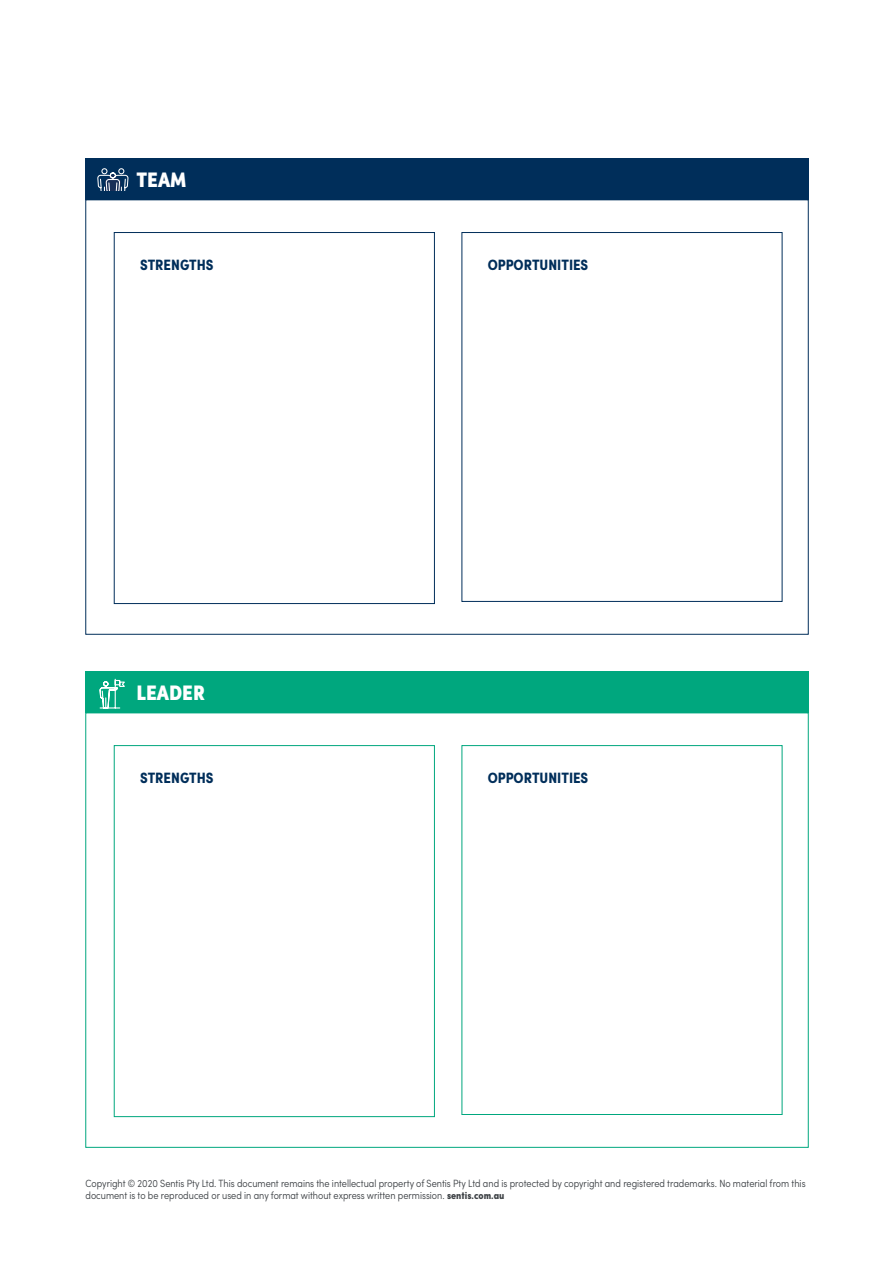
<style>
.page{position:relative;width:893px;height:1263px;background:#fff}
.page>*{position:absolute;margin:0;border:0;box-sizing:border-box;transform-origin:0 0}
.t1{font:900 condensed 21px "Sofia Pro";color:#fff}
.t2{font:700 condensed 15px "Sofia Pro";color:#002e5a}
.t3{font:300 condensed 10.5px/12.6px "Sofia Pro";color:#3d4145}
.s1{font-weight:700}
</style>
<div class="page">
<div style="left:85px;top:200px;width:723px;height:435px;background:#fff;border:1px solid #002e5a"></div>
<div style="left:85px;top:713px;width:723px;height:435px;background:#fff;border:1px solid #00a77e"></div>
<div style="left:85px;top:159px;width:723px;height:41px;background:#002e5a"></div>
<div style="left:85px;top:672px;width:723px;height:41px;background:#00a77e"></div>
<div style="left:114px;top:232px;width:321px;height:372px;border:1px solid #002e5a"></div>
<div style="left:114px;top:745px;width:321px;height:372px;border:1px solid #00a77e"></div>
<div style="left:462px;top:232px;width:320px;height:370px;border:1px solid #002e5a"></div>
<div style="left:462px;top:745px;width:320px;height:370px;border:1px solid #00a77e"></div>
<svg style="left:99px;top:671px;width:28px;height:44px"></svg>
<svg style="left:97px;top:168px;width:31px;height:23px"></svg>
<h1 class="t1" style="left:136px;top:167px;width:52px">TEAM</h1>
<h2 class="t2" style="left:140px;top:255px;width:75px">STRENGTHS</h2>
<h1 class="t1" style="left:136px;top:680px;width:70px">LEADER</h1>
<h2 class="t2" style="left:140px;top:768px;width:75px">STRENGTHS</h2>
<h2 class="t2" style="left:488px;top:255px;width:102px">OPPORTUNITIES</h2>
<h2 class="t2" style="left:488px;top:768px;width:102px">OPPORTUNITIES</h2>
<p class="t3" style="left:86px;top:1176px;width:722px">Copyright © 2020 Sentis Pty Ltd. This document remains the intellectual property of Sentis Pty Ltd and is protected by copyright and registered trademarks. No material from this document is to be reproduced or used in any format without express written permission. <span class="s1">sentis.com.au</span></p>
</div>
